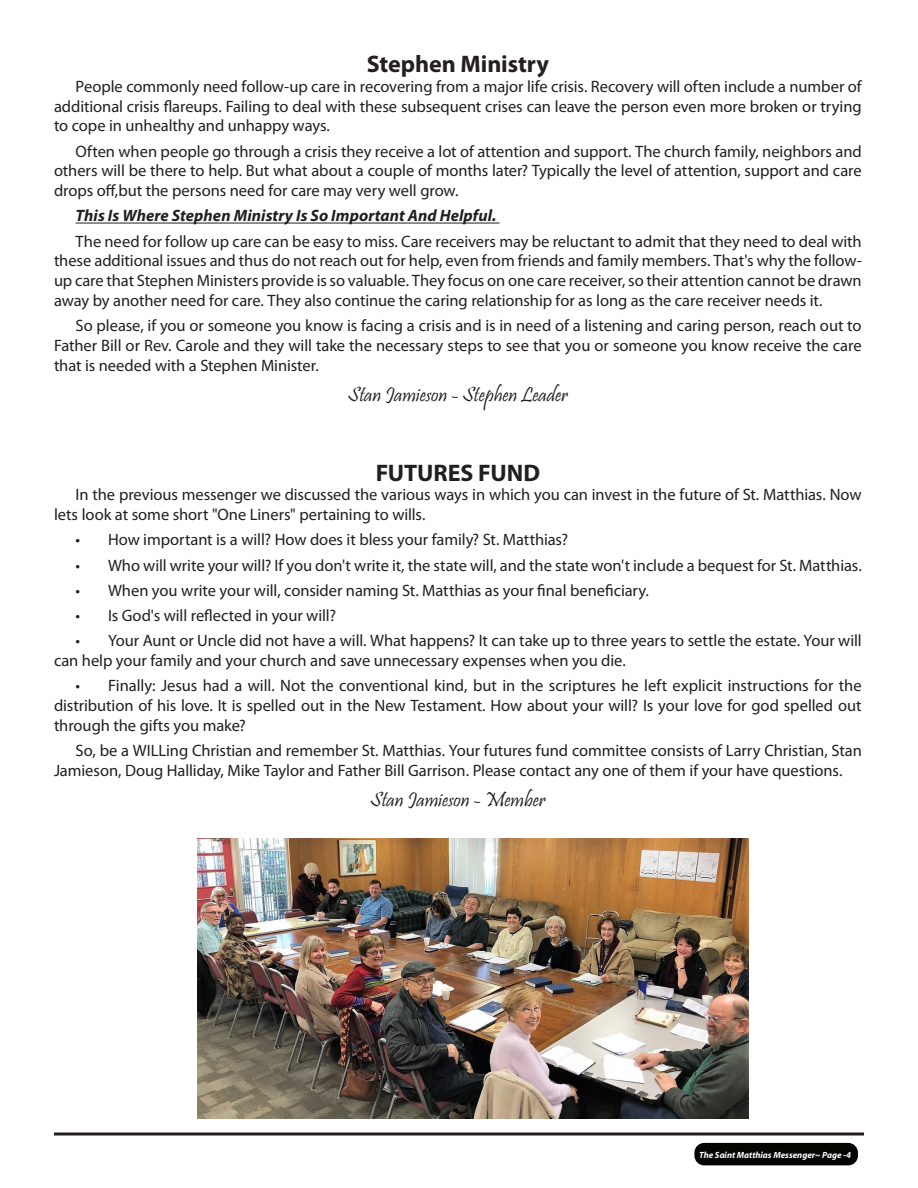
<style>
.page{position:relative;width:918px;height:1188px;background:#fff}
.page>*{position:absolute;margin:0;border:0;box-sizing:border-box;transform-origin:0 0}
.Matthias_Headline{font:700 24px "Myriad Pro";letter-spacing:-.005em;color:#231f20}
.Matthias_Signature{font:21px "Pristina";color:#231f20}
.Matthias_Paragraph{font:16.5px/19.8px "Myriad Pro";letter-spacing:-.005em;color:#231f20;text-align:justify}
.Matthias_Paragraph-2{font:italic 700 16.5px "Myriad Pro";letter-spacing:.005em;color:#231f20}
.t1{font:italic 700 9px "Myriad";color:#fff}
</style>
<div class="page">
<svg style="left:54px;top:1132px;width:810px;height:4px;background:#595657"></svg>
<div style="left:695px;top:1144px;width:162px;height:21px;background:#040503;border-radius:9px"></div>
<div style="left:694px;top:1143px;width:164px;height:22px;border:2px solid #040503;border-radius:9px"></div>
<hr style="left:76px;top:223px;width:424px;height:1px;background:#231f20">
<img style="left:198px;top:838px;width:550px;height:280px">
<p class="Matthias_Headline" style="left:367px;top:48px;width:184px">Stephen Ministry</p>
<p class="Matthias_Paragraph" style="left:54px;top:76px;width:809px;text-indent:22px">People commonly need follow-up care in recovering from a major life crisis. Recovery will often include a number of additional crisis flareups. Failing to deal with these subsequent crises can leave the person even more broken or trying to cope in unhealthy and unhappy ways.</p>
<p class="Matthias_Paragraph" style="left:54px;top:141px;width:809px;text-indent:22px">Often when people go through a crisis they receive a lot of attention and support. The church family, neighbors and others will be there to help. But what about a couple of months later? Typically the level of attention, support and care drops off,but the persons need for care may very well grow.</p>
<p class="Matthias_Paragraph-2" style="left:76px;top:205px;width:422px">This Is Where Stephen Ministry Is So Important And Helpful.</p>
<p class="Matthias_Paragraph" style="left:54px;top:231px;width:809px;text-indent:22px">The need for follow up care can be easy to miss. Care receivers may be reluctant to admit that they need to deal with these additional issues and thus do not reach out for help, even from friends and family members. That's why the follow&shy;up care that Stephen Ministers provide is so valuable. They focus on one care receiver, so their attention cannot be drawn away by another need for care. They also continue the caring relationship for as long as the care receiver needs it.</p>
<p class="Matthias_Paragraph" style="left:54px;top:316px;width:809px;text-indent:22px">So please, if you or someone you know is facing a crisis and is in need of a listening and caring person, reach out to Father Bill or Rev. Carole and they will take the necessary steps to see that you or someone you know receive the care that is needed with a Stephen Minister.</p>
<p class="Matthias_Signature" style="left:348px;top:383px;width:221px">Stan Jamieson - Stephen Leader</p>
<p class="Matthias_Headline" style="left:376px;top:457px;width:166px">FUTURES FUND</p>
<p class="Matthias_Paragraph" style="left:54px;top:485px;width:809px;text-indent:22px">In the previous messenger we discussed the various ways in which you can invest in the future of St. Matthias. Now lets look at some short "One Liners" pertaining to wills.</p>
<p class="Matthias_Paragraph" style="left:76px;top:530px;width:494px">• How important is a will? How does it bless your family? St. Matthias?</p>
<p class="Matthias_Paragraph" style="left:76px;top:555px;width:788px">• Who will write your will? If you don't write it, the state will, and the state won't include a bequest for St. Matthias.</p>
<p class="Matthias_Paragraph" style="left:76px;top:580px;width:575px">• When you write your will, consider naming St. Matthias as your final beneficiary.</p>
<p class="Matthias_Paragraph" style="left:76px;top:605px;width:262px">• Is God's will reflected in your will?</p>
<p class="Matthias_Paragraph" style="left:54px;top:631px;width:809px;text-indent:22px">• Your Aunt or Uncle did not have a will. What happens? It can take up to three years to settle the estate. Your will can help your family and your church and save unnecessary expenses when you die.</p>
<p class="Matthias_Paragraph" style="left:54px;top:676px;width:809px;text-indent:22px">• Finally: Jesus had a will. Not the conventional kind, but in the scriptures he left explicit instructions for the distribution of his love. It is spelled out in the New Testament. How about your will? Is your love for god spelled out through the gifts you make?</p>
<p class="Matthias_Paragraph" style="left:54px;top:740px;width:809px;text-indent:22px">So, be a WILLing Christian and remember St. Matthias. Your futures fund committee consists of Larry Christian, Stan<br>Jamieson, Doug Halliday, Mike Taylor and Father Bill Garrison. Please contact any one of them if your have questions.</p>
<p class="Matthias_Signature" style="left:370px;top:788px;width:177px">Stan Jamieson - Member</p>
<p class="t1" style="left:699px;top:1150px;width:154px">The Saint Matthias Messenger~ Page -4</p>
</div>
